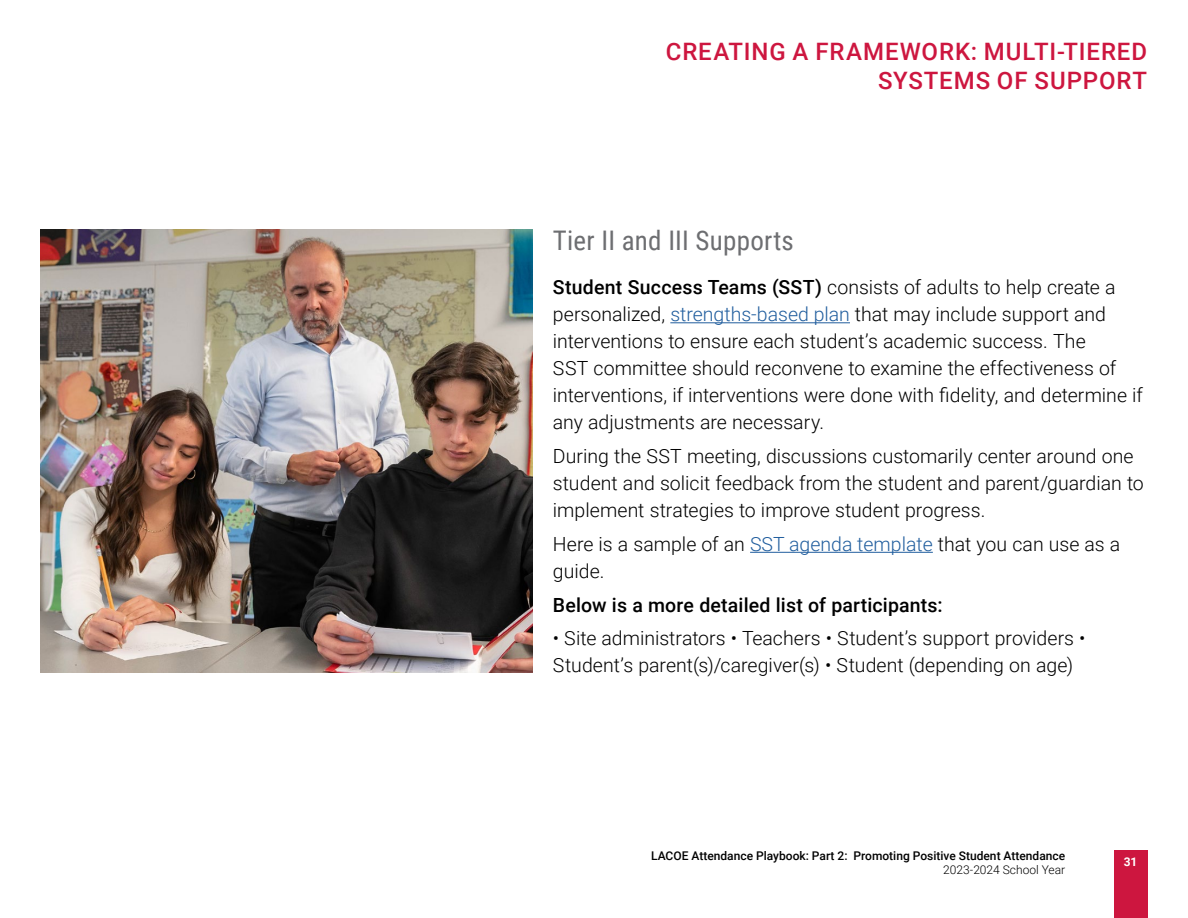
<style>
.page{position:relative;width:1188px;height:918px;background:#fff}
.page>*{position:absolute;margin:0;border:0;box-sizing:border-box;transform-origin:0 0}
.t1{font:27px "Roboto Condensed";letter-spacing:.01em;color:#6d6e71}
.t2{font:500 24px/28.8px "Roboto";letter-spacing:.04em;color:#cd163f;text-align:right}
.t3{font:300 19.5px/27px "Roboto";color:#000}
.t4{font:500 19.5px "Roboto";letter-spacing:.01em;color:#000}
.t5{font:500 12px "Roboto";color:#000}
.t6{font:300 12px "Roboto";color:#000}
.t7{font:700 12px "Roboto";color:#fff}
.s1{font-weight:500}
.s2{color:#215e9e}
</style>
<div class="page">
<div style="left:1114px;top:850px;width:34px;height:68px;background:#cd163f"></div>
<hr style="left:670px;top:322px;width:180px;height:1px;background:#215e9e">
<hr style="left:750px;top:552px;width:183px;height:1px;background:#215e9e">
<img style="left:40px;top:230px;width:493px;height:442px">
<p class="t2" style="left:666px;top:37px;width:483px">CREATING A FRAMEWORK: MULTI-TIERED<br>SYSTEMS OF SUPPORT</p>
<h1 class="t1" style="left:553px;top:221px;width:242px">Tier II and III Supports</h1>
<p class="t3" style="left:553px;top:273px;width:592px"><span class="s1">Student Success Teams (SST)</span> consists of adults to help create a personalized, <span class="s2">strengths-based plan</span> that may include support and interventions to ensure each student’s academic success. The<br>SST committee should reconvene to examine the effectiveness of interventions, if interventions were done with fidelity, and determine if any adjustments are necessary.</p>
<p class="t3" style="left:553px;top:442px;width:592px">During the SST meeting, discussions customarily center around one student and solicit feedback from the student and parent/guardian to implement strategies to improve student progress.</p>
<p class="t3" style="left:553px;top:530px;width:569px">Here is a sample of an <span class="s2">SST agenda template</span> that you can use as a guide.</p>
<p class="t4" style="left:553px;top:591px;width:391px">Below is a more detailed list of participants:</p>
<p class="t3" style="left:553px;top:624px;width:534px">• Site administrators • Teachers • Student’s support providers •<br>Student’s parent(s)/caregiver(s) • Student (depending on age)</p>
<p class="t5" style="left:651px;top:847px;width:416px">LACOE Attendance Playbook: Part 2: Promoting Positive Student Attendance</p>
<p class="t6" style="left:943px;top:861px;width:123px">2023-2024 School Year</p>
<p class="t7" style="left:1124px;top:854px;width:15px">31</p>
</div>
